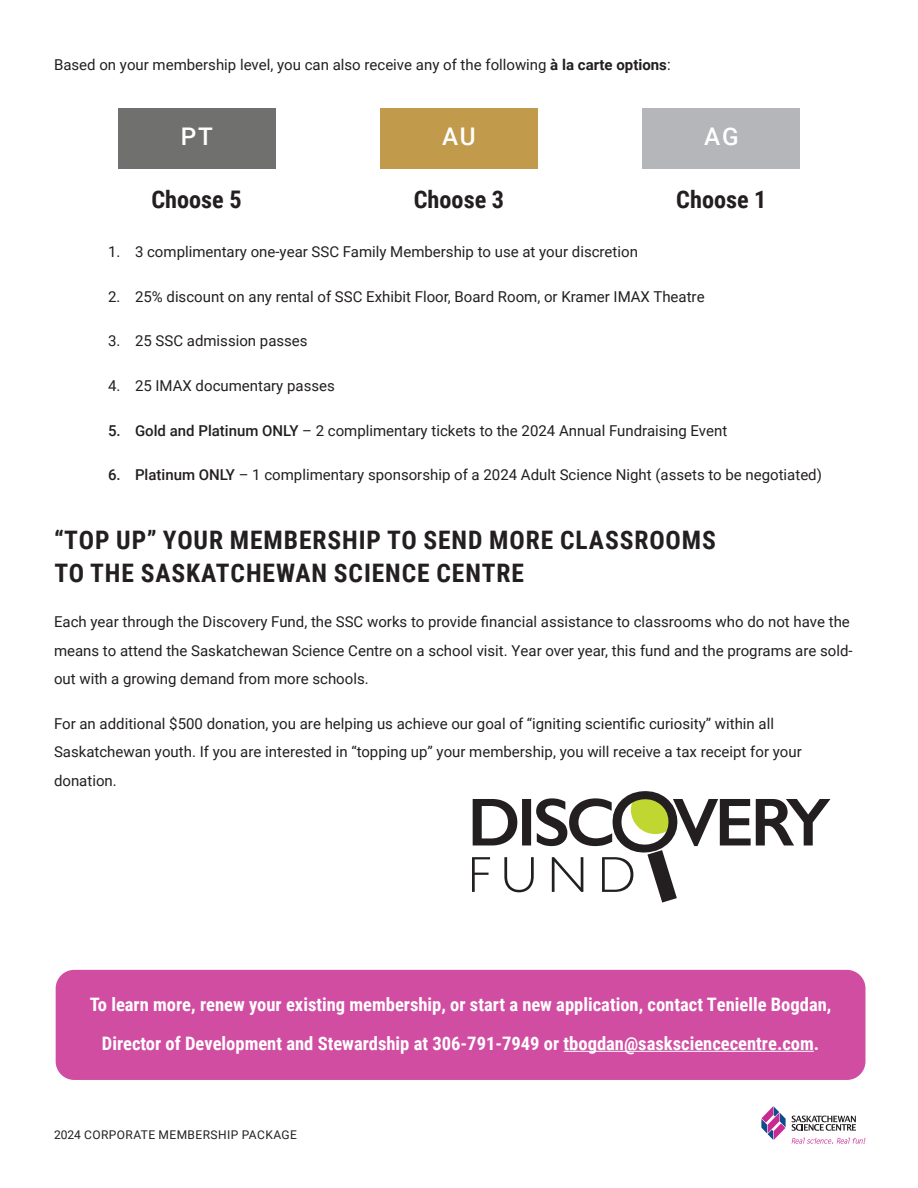
<style>
.page{position:relative;width:918px;height:1188px;background:#fff}
.page>*{position:absolute;margin:0;border:0;box-sizing:border-box;transform-origin:0 0}
.t1{font:700 25.5px/33px "Roboto Condensed";letter-spacing:.035em;color:#231f20}
.t2{font:700 24.3px "Roboto Condensed";color:#231f20}
.t3{font:500 24.3px "Roboto";color:#fff}
.t4{font:700 18.6px/38.7px "Roboto Condensed";color:#fff;text-align:center}
.t5{font:15px/28.5px "Roboto";color:#231f20}
.t6{font:12px "Roboto";letter-spacing:.035em;color:#231f20}
.s1{font-weight:700}
.s2{font-weight:500}
</style>
<div class="page">
<svg style="left:761px;top:1106px;width:25px;height:34px"></svg>
<svg style="left:792px;top:1138px;width:73px;height:6px"></svg>
<svg style="left:792px;top:1116px;width:64px;height:15px"></svg>
<div style="left:118px;top:108px;width:157px;height:61px;background:#70706f"></div>
<div style="left:380px;top:108px;width:158px;height:61px;background:#c29a4c"></div>
<div style="left:643px;top:108px;width:157px;height:61px;background:#b5b6b9"></div>
<div style="left:56px;top:970px;width:809px;height:110px;background:#d14da2;border-radius:19px"></div>
<hr style="left:564px;top:1051px;width:250px;height:1px;background:#fff">
<svg style="left:472px;top:791px;width:358px;height:112px"></svg>
<p class="t5" style="left:54px;top:50px;width:618px">Based on your membership level, you can also receive any of the following <span class="s1">à la carte options</span>:</p>
<p class="t3" style="left:181px;top:120px;width:34px">PT</p>
<p class="t3" style="left:442px;top:120px;width:35px">AU</p>
<p class="t3" style="left:704px;top:120px;width:36px">AG</p>
<p class="t2" style="left:151px;top:182px;width:92px">Choose 5</p>
<p class="t2" style="left:414px;top:182px;width:92px">Choose 3</p>
<p class="t2" style="left:676px;top:182px;width:92px">Choose 1</p>
<p class="t5" style="left:108px;top:237px;width:531px">1. 3 complimentary one-year SSC Family Membership to use at your discretion</p>
<p class="t5" style="left:108px;top:281px;width:598px">2. 25% discount on any rental of SSC Exhibit Floor, Board Room, or Kramer IMAX Theatre</p>
<p class="t5" style="left:108px;top:326px;width:201px">3. 25 SSC admission passes</p>
<p class="t5" style="left:108px;top:371px;width:228px">4. 25 IMAX documentary passes</p>
<p class="t5" style="left:108px;top:416px;width:621px"><span class="s2">5. Gold and Platinum ONLY</span> – 2 complimentary tickets to the 2024 Annual Fundraising Event</p>
<p class="t5" style="left:108px;top:460px;width:715px"><span class="s2">6. Platinum ONLY</span> – 1 complimentary sponsorship of a 2024 Adult Science Night (assets to be negotiated)</p>
<p class="t1" style="left:54px;top:523px;width:663px">“TOP UP” YOUR MEMBERSHIP TO SEND MORE CLASSROOMS<br>TO THE SASKATCHEWAN SCIENCE CENTRE</p>
<p class="t5" style="left:54px;top:607px;width:800px">Each year through the Discovery Fund, the SSC works to provide financial assistance to classrooms who do not have the means to attend the Saskatchewan Science Centre on a school visit. Year over year, this fund and the programs are sold&shy;out with a growing demand from more schools.</p>
<p class="t5" style="left:54px;top:709px;width:749px">For an additional $500 donation, you are helping us achieve our goal of “igniting scientific curiosity” within all<br>Saskatchewan youth. If you are interested in “topping up” your membership, you will receive a tax receipt for your donation.</p>
<p class="t4" style="left:90px;top:985px;width:743px">To learn more, renew your existing membership, or start a new application, contact Tenielle Bogdan,<br>Director of Development and Stewardship at 306-791-7949 or tbogdan@sasksciencecentre.com.</p>
<p class="t6" style="left:54px;top:1126px;width:245px">2024 CORPORATE MEMBERSHIP PACKAGE</p>
</div>
